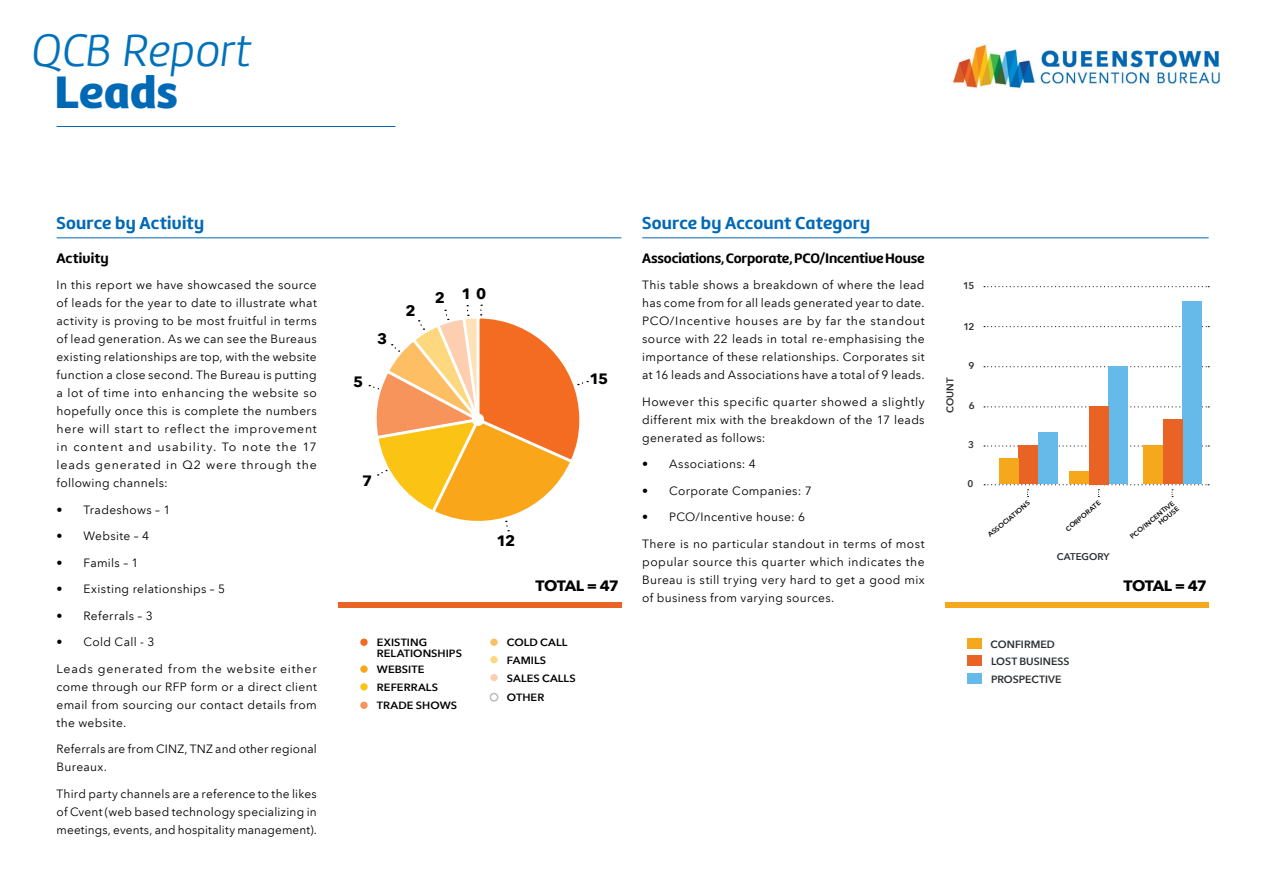
<style>
.page{position:relative;width:1263px;height:893px;background:#fff}
.page>*{position:absolute;margin:0;border:0;box-sizing:border-box;transform-origin:0 0}
.t1{font:italic 300 47.1px "Marine";letter-spacing:-.015em;color:#0071ba}
.t2{font:47.1px "Marine UP Black";letter-spacing:-.005em;color:#0069b5}
.t3{font:18px "Marine UP Bold";letter-spacing:.01em;color:#0069b5}
.t4{font:700 15px "Avenir Next";letter-spacing:-.04em;color:#000;scale:1.05 1}
.t5{font:14.25px "Marine UP Bold";letter-spacing:-.01em;color:#000}
.t6{font:14.25px "Marine UP Bold";letter-spacing:-.01em;color:#000;scale:1.05 1}
.t7{font:12px/18px "Avenir Next LT Pro";letter-spacing:.025em;color:#000;text-align:justify}
.t8{font:600 10.5px/18.1px "Avenir Next LT Pro";letter-spacing:.005em;color:#000;scale:1.05 1}
.t9{font:600 10.5px/17.7px "Avenir Next LT Pro";letter-spacing:.005em;color:#2b2e31}
.t10{font:600 9.75px "Avenir Next";letter-spacing:.005em;color:#2b2e31}
.t11{font:600 9.75px "Avenir Next LT Pro";color:#2b2e31}
.t12{font:600 6.75px/7.5px "Avenir Next LT Pro";color:#000;text-align:right;scale:1.05 1}
</style>
<div class="page">
<hr style="left:57px;top:126px;width:338px;height:1px;background:#0069b5">
<hr style="left:57px;top:237px;width:564px;height:1px;background:#0069b5">
<img style="left:952px;top:44px;width:268px;height:45px">
<hr style="left:642px;top:237px;width:567px;height:1px;background:#0069b5">
<div style="left:360px;top:638px;width:8px;height:8px;background:#f36c21;border-radius:50%"></div>
<div style="left:360px;top:665px;width:8px;height:8px;background:#faa61a;border-radius:50%"></div>
<div style="left:360px;top:683px;width:8px;height:7px;background:#fbc415;border-radius:50%"></div>
<div style="left:360px;top:702px;width:8px;height:7px;background:#f7945b;border-radius:50%"></div>
<div style="left:490px;top:674px;width:8px;height:7px;background:#fdceaf;border-radius:50%"></div>
<div style="left:490px;top:693px;width:8px;height:9px;border:2px solid #bcbec0;border-radius:50%"></div>
<div style="left:490px;top:638px;width:8px;height:8px;background:#fdbe64;border-radius:50%"></div>
<div style="left:490px;top:656px;width:8px;height:7px;background:#fdd87f;border-radius:50%"></div>
<div style="left:338px;top:602px;width:283px;height:5px;background:#e96424"></div>
<svg style="left:369px;top:305px;width:219px;height:227px"></svg>
<svg style="left:984px;top:366px;width:225px;height:1px"></svg>
<svg style="left:984px;top:406px;width:225px;height:1px"></svg>
<svg style="left:984px;top:445px;width:225px;height:2px"></svg>
<svg style="left:984px;top:326px;width:225px;height:1px"></svg>
<svg style="left:984px;top:286px;width:225px;height:1px"></svg>
<svg style="left:984px;top:484px;width:225px;height:13px"></svg>
<div style="left:967px;top:638px;width:14px;height:10px;background:#f6a81c"></div>
<div style="left:967px;top:656px;width:14px;height:10px;background:#e96424"></div>
<div style="left:967px;top:673px;width:14px;height:11px;background:#65bae9"></div>
<div style="left:946px;top:602px;width:263px;height:5px;background:#f6a81c"></div>
<div style="left:1038px;top:432px;width:19px;height:52px;background:#65bae9"></div>
<div style="left:1109px;top:367px;width:19px;height:117px;background:#65bae9"></div>
<div style="left:1182px;top:301px;width:20px;height:183px;background:#65bae9"></div>
<div style="left:1018px;top:445px;width:20px;height:39px;background:#e96424"></div>
<div style="left:1089px;top:406px;width:20px;height:78px;background:#e96424"></div>
<div style="left:1163px;top:419px;width:20px;height:65px;background:#e96424"></div>
<div style="left:999px;top:458px;width:19px;height:26px;background:#f6a81c"></div>
<div style="left:1070px;top:472px;width:19px;height:12px;background:#f6a81c"></div>
<div style="left:1143px;top:445px;width:20px;height:39px;background:#f6a81c"></div>
<h1 class="t1" style="left:31px;top:21px;width:222px">QCB Report</h1>
<h1 class="t2" style="left:54px;top:61px;width:125px">Leads</h1>
<h2 class="t3" style="left:56px;top:211px;width:149px">Source by Activity</h2>
<p class="t6" style="left:57px;top:248px;width:51px">Activity</p>
<p class="t7" style="left:57px;top:276px;width:262px">In this report we have showcased the source of leads for the year to date to illustrate what activity is proving to be most fruitful in terms of lead generation. As we can see the Bureaus existing relationships are top, with the website function a close second. The Bureau is putting a lot of time into enhancing the website so hopefully once this is complete the numbers here will start to reflect the improvement in content and usability. To note the 17 leads generated in Q2 were through the following channels:</p>
<p class="t7" style="left:57px;top:500px;width:115px">• Tradeshows – 1</p>
<p class="t7" style="left:57px;top:527px;width:94px">• Website – 4</p>
<p class="t7" style="left:57px;top:553px;width:84px">• Famils – 1</p>
<p class="t7" style="left:57px;top:580px;width:170px">• Existing relationships – 5</p>
<p class="t7" style="left:57px;top:606px;width:98px">• Referrals – 3</p>
<p class="t7" style="left:56px;top:633px;width:100px">• Cold Call - 3</p>
<p class="t7" style="left:57px;top:659px;width:262px">Leads generated from the website either come through our RFP form or a direct client email from sourcing our contact details from the website.</p>
<p class="t7" style="left:57px;top:740px;width:262px">Referrals are from CINZ, TNZ and other regional<br>Bureaux.</p>
<p class="t7" style="left:57px;top:784px;width:262px">Third party channels are a reference to the likes of Cvent (web based technology specializing in meetings, events, and hospitality management).</p>
<p class="t4" style="left:353px;top:369px;width:11px">5</p>
<p class="t4" style="left:377px;top:326px;width:11px">3</p>
<p class="t4" style="left:405px;top:297px;width:11px">2</p>
<p class="t4" style="left:435px;top:281px;width:51px">2 10</p>
<p class="t4" style="left:589px;top:366px;width:19px">15</p>
<p class="t4" style="left:362px;top:468px;width:11px">7</p>
<p class="t4" style="left:496px;top:528px;width:19px">12</p>
<p class="t4" style="left:536px;top:573px;width:81px">TOTAL = 47</p>
<p class="t8" style="left:377px;top:637px;width:83px;line-height:10.6px">EXISTING<br>RELATIONSHIPS</p>
<p class="t8" style="left:377px;top:660px;width:78px">WEBSITE<br>REFERRALS<br>TRADE SHOWS</p>
<p class="t8" style="left:507px;top:668px;width:67px;line-height:19.6px">SALES CALLS<br>OTHER</p>
<p class="t8" style="left:507px;top:634px;width:59px;line-height:17.4px">COLD CALL<br>FAMILS</p>
<h2 class="t3" style="left:642px;top:211px;width:230px">Source by Account Category</h2>
<p class="t5" style="left:642px;top:248px;width:284px">Associations, Corporate, PCO/Incentive House</p>
<p class="t7" style="left:642px;top:276px;width:284px">This table shows a breakdown of where the lead has come from for all leads generated year to date.<br>PCO/Incentive houses are by far the standout source with 22 leads in total re-emphasising the importance of these relationships. Corporates sit at 16 leads and Associations have a total of 9 leads.</p>
<p class="t7" style="left:642px;top:392px;width:284px">However this specific quarter showed a slightly different mix with the breakdown of the 17 leads generated as follows:</p>
<p class="t7" style="left:642px;top:455px;width:115px">• Associations: 4</p>
<p class="t7" style="left:642px;top:481px;width:171px">• Corporate Companies: 7</p>
<p class="t7" style="left:642px;top:508px;width:164px">• PCO/Incentive house: 6</p>
<p class="t7" style="left:642px;top:534px;width:284px">There is no particular standout in terms of most popular source this quarter which indicates the Bureau is still trying very hard to get a good mix of business from varying sources.</p>
<p class="t11" style="left:963px;top:280px;width:13px">15</p>
<p class="t11" style="left:963px;top:321px;width:13px">12</p>
<p class="t10" style="left:942px;top:413px;width:37px;rotate:-90deg">COUNT</p>
<p class="t11" style="left:969px;top:360px;width:7px">9</p>
<p class="t11" style="left:969px;top:400px;width:7px">6</p>
<p class="t11" style="left:968px;top:439px;width:7px">3</p>
<p class="t11" style="left:967px;top:478px;width:7px">0</p>
<p class="t12" style="left:986px;top:533px;width:51px;rotate:-40deg">ASSOCIATIONS</p>
<p class="t12" style="left:1064px;top:527px;width:43px;rotate:-40deg">CORPORATE</p>
<p class="t12" style="left:1129px;top:535px;width:54px;rotate:-40deg">PCO/INCENTIVE<br>HOUSE</p>
<p class="t10" style="left:1057px;top:548px;width:54px">CATEGORY</p>
<p class="t4" style="left:1123px;top:573px;width:81px">TOTAL = 47</p>
<p class="t9" style="left:991px;top:635px;width:80px">CONFIRMED<br>LOST BUSINESS<br>PROSPECTIVE</p>
</div>
